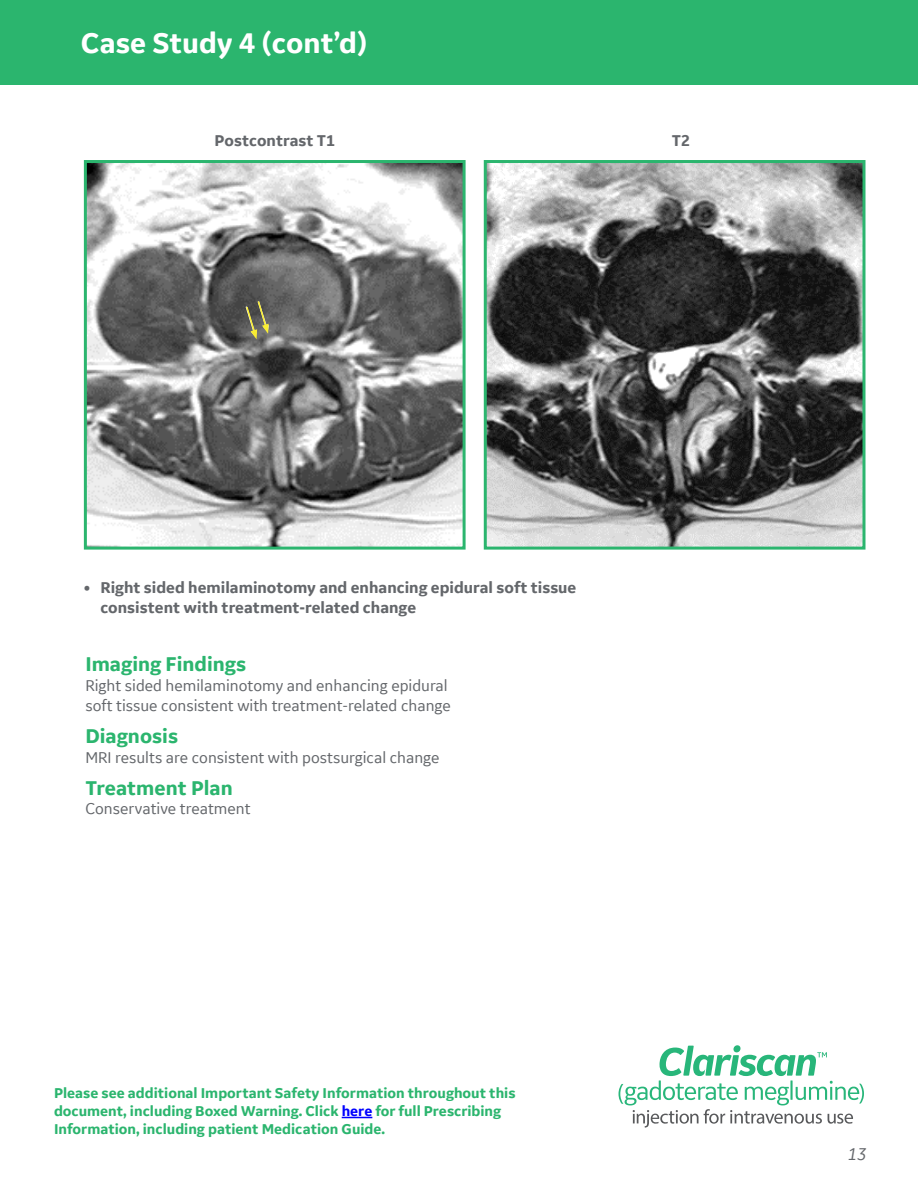
<style>
.page{position:relative;width:918px;height:1188px;background:#fff}
.page>*{position:absolute;margin:0;border:0;box-sizing:border-box;transform-origin:0 0}
.t1{font:700 30px "GE Inspira Sans";color:#fff}
.t2{font:700 21px "GE Inspira Sans";color:#2bb56e}
.t3{font:italic 18px "GE Inspira Sans";color:#64676b}
.t4{font:16.5px/19.8px "GE Inspira Sans";color:#64676b}
.t5{font:700 16.5px/19.8px "GE Inspira Sans";color:#64676b}
.t6{font:700 15px/18px "GE Inspira Sans";color:#2bb56e}
.s1{color:#00f}
</style>
<div class="page">
<svg style="left:619px;top:1045px;width:245px;height:83px"></svg>
<hr style="left:342px;top:1117px;width:30px;height:1px;background:#00f">
<div style="left:0;top:0;width:918px;height:85px;background:#2bb56e"></div>
<img style="left:88px;top:164px;width:374px;height:382px">
<div style="left:84px;top:160px;width:382px;height:390px;border:3px solid #2bb56e"></div>
<img style="left:488px;top:164px;width:374px;height:382px">
<div style="left:484px;top:160px;width:382px;height:390px;border:3px solid #2bb56e"></div>
<svg style="left:244px;top:300px;width:25px;height:39px"></svg>
<h1 class="t1" style="left:81px;top:25px;width:288px">Case Study 4 (cont’d)</h1>
<p class="t5" style="left:215px;top:130px;width:122px">Postcontrast T1</p>
<p class="t5" style="left:672px;top:130px;width:20px">T2</p>
<p class="t5" style="left:100px;top:577px;width:478px;text-indent:-16px">• Right sided hemilaminotomy and enhancing epidural soft tissue consistent with treatment-related change</p>
<h2 class="t2" style="left:85px;top:651px;width:162px">Imaging Findings</h2>
<p class="t4" style="left:85px;top:675px;width:367px">Right sided hemilaminotomy and enhancing epidural soft tissue consistent with treatment-related change</p>
<h2 class="t2" style="left:85px;top:723px;width:94px">Diagnosis</h2>
<p class="t4" style="left:85px;top:747px;width:356px">MRI results are consistent with postsurgical change</p>
<h2 class="t2" style="left:85px;top:775px;width:149px">Treatment Plan</h2>
<p class="t4" style="left:85px;top:799px;width:167px">Conservative treatment</p>
<p class="t6" style="left:54px;top:1084px;width:463px">Please see additional Important Safety Information throughout this document, including Boxed Warning. Click <span class="s1">here</span> for full Prescribing<br>Information, including patient Medication Guide.</p>
<p class="t3" style="left:847px;top:1143px;width:21px">13</p>
</div>
